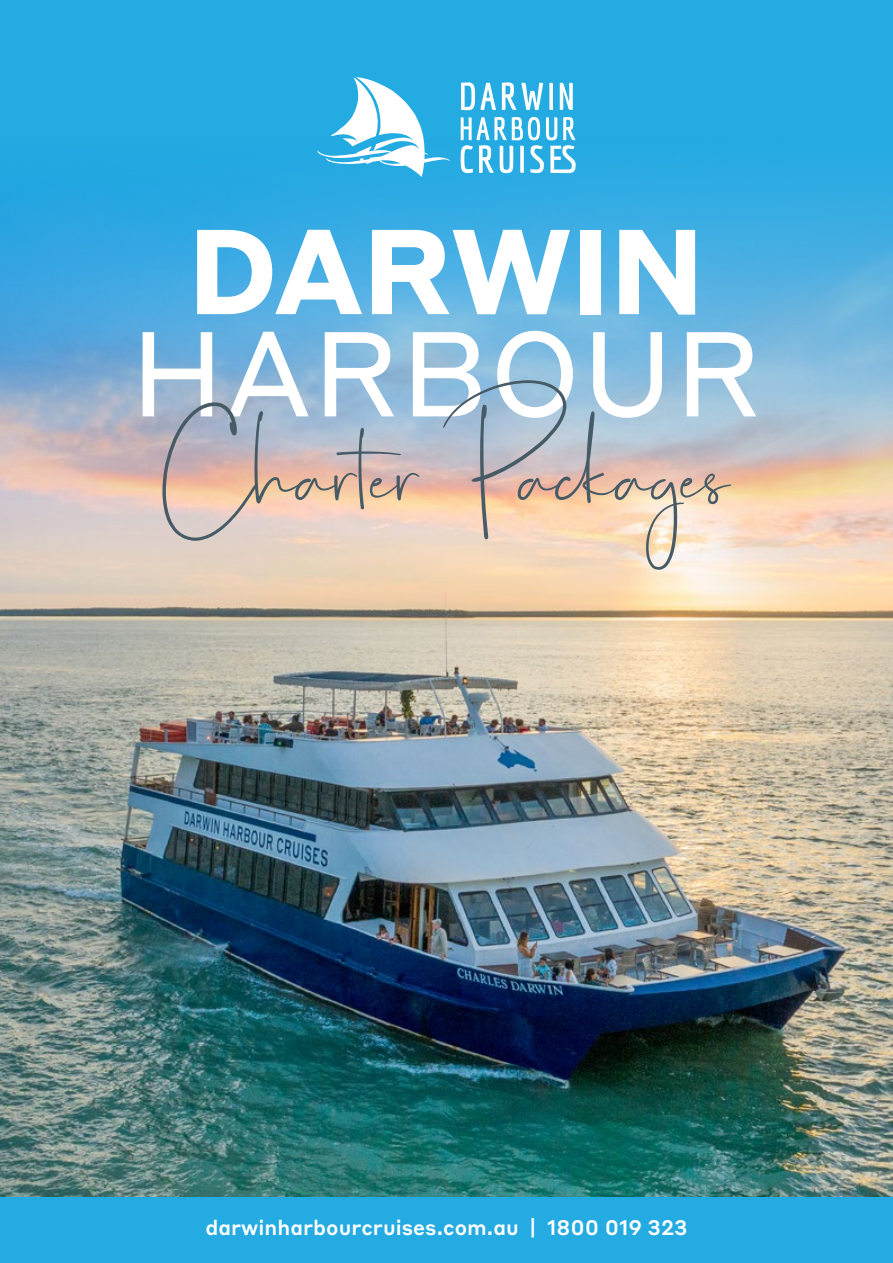
<style>
.page{position:relative;width:893px;height:1263px;background:#fff}
.page>*{position:absolute;margin:0;border:0;box-sizing:border-box;transform-origin:0 0}
.t1{font:118.65px "Styrene B";letter-spacing:-.01em;color:#fff}
.t2{font:700 118.65px "Styrene B";letter-spacing:-.02em;color:#fff}
.t3{font:700 103.35px "Just Sunday";color:#465b65}
.t4{font:500 20.7px "Styrene B";color:#fff}
</style>
<div class="page">
<div style="left:0;top:0;width:893px;height:1220px;background:#24abe2"></div>
<img style="left:0;top:500px;width:893px;height:697px">
<svg style="left:0;top:136px;width:893px;height:364px"></svg>
<div style="left:0;top:1197px;width:893px;height:66px;background:#24abe2"></div>
<svg style="left:317px;top:77px;width:133px;height:100px"></svg>
<svg style="left:461px;top:82px;width:35px;height:28px"></svg>
<svg style="left:502px;top:82px;width:41px;height:28px"></svg>
<svg style="left:549px;top:83px;width:4px;height:27px"></svg>
<svg style="left:560px;top:83px;width:13px;height:27px"></svg>
<svg style="left:461px;top:117px;width:115px;height:56px"></svg>
<h1 class="t2" style="left:187px;top:170px;width:520px">DARWIN</h1>
<h1 class="t1" style="left:130px;top:274px;width:635px">HARBOUR</h1>
<h2 class="t3" style="left:163px;top:404px;width:571px">Charter Packages</h2>
<p class="t4" style="left:205px;top:1210px;width:484px">darwinharbourcruises.com.au | 1800 019 323</p>
</div>
